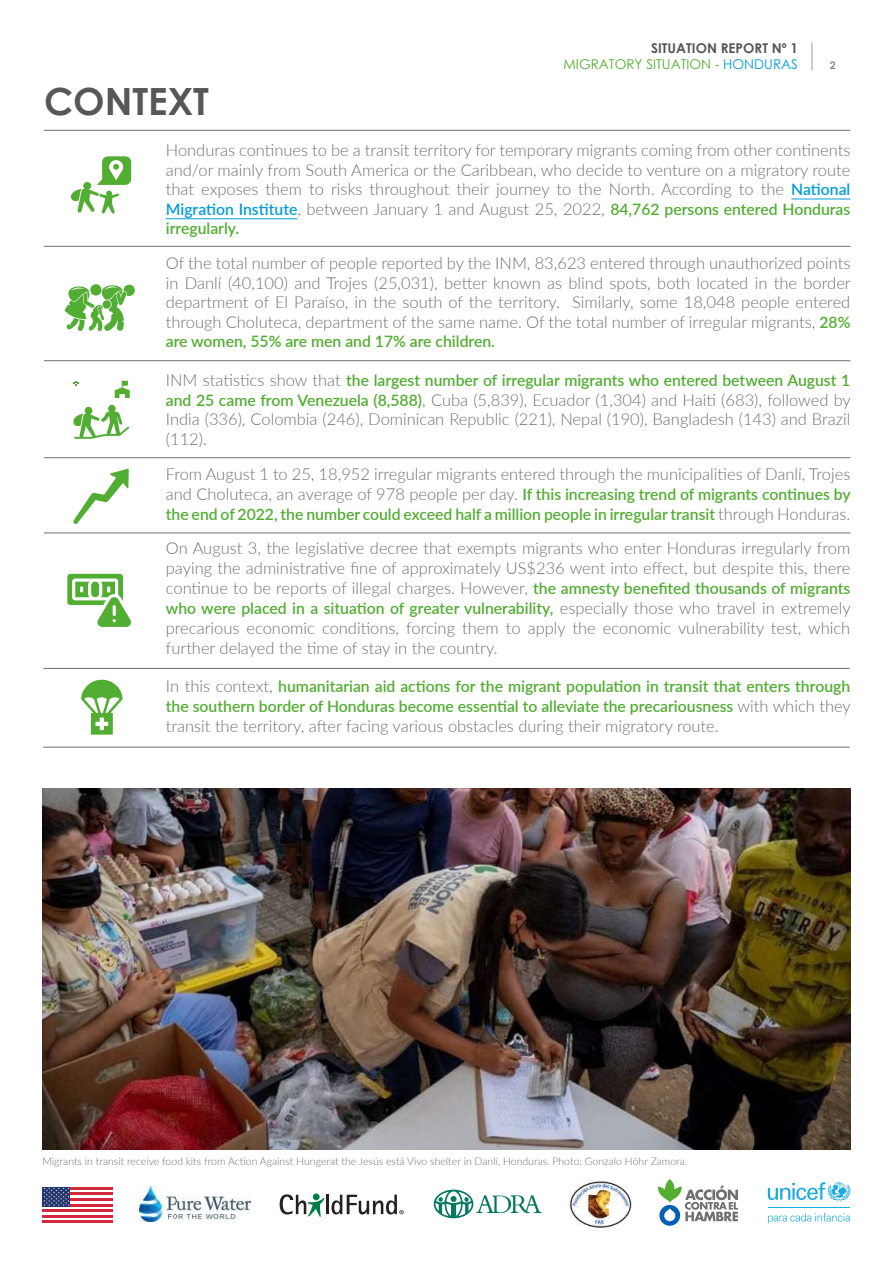
<style>
.page{position:relative;width:893px;height:1263px;background:#fff}
.page>*{position:absolute;margin:0;border:0;box-sizing:border-box;transform-origin:0 0}
.t1{font:700 37.5px "Century Gothic";color:#575756}
.t2{font:300 16.5px/19.8px "Lato";color:#707070;text-align:justify}
.t3{font:600 15.75px/19.8px "Lato";color:#52ad33}
.t4{font:13.5px/16.5px "Century Gothic";color:#52ae32;text-align:right}
.t5{font:300 10.5px "Lato";color:#707070}
.t6{font:700 10.5px "Century Gothic";color:#87898c}
.s1{font-weight:700;color:#575756}
.s2{color:#049cd9}
.s3{font-weight:600;font-size:15.75px;color:#049cd9}
.s4{font-weight:600;font-size:15.75px;color:#52ad33}
.s5{font-weight:300;font-size:16.5px;color:#707070}
</style>
<div class="page">
<svg style="left:811px;top:43px;width:1px;height:27px"></svg>
<svg style="left:768px;top:1182px;width:82px;height:20px"></svg>
<hr style="left:768px;top:1208px;width:82px;height:1px;background:#1cabe3">
<svg style="left:768px;top:1213px;width:82px;height:10px"></svg>
<svg style="left:433px;top:1189px;width:109px;height:29px"></svg>
<hr style="left:326px;top:1195px;width:3px;height:19px;background:#241f21">
<svg style="left:280px;top:1193px;width:44px;height:24px"></svg>
<svg style="left:331px;top:1195px;width:73px;height:19px"></svg>
<img style="left:570px;top:1180px;width:61px;height:48px">
<img style="left:140px;top:1185px;width:111px;height:37px">
<svg style="left:658px;top:1179px;width:80px;height:47px"></svg>
<hr style="left:43px;top:1187px;width:70px;height:2px;background:#d4293d">
<hr style="left:43px;top:1192px;width:70px;height:3px;background:#d4293d">
<hr style="left:43px;top:1198px;width:70px;height:3px;background:#d4293d">
<hr style="left:43px;top:1204px;width:70px;height:2px;background:#d4293d">
<hr style="left:43px;top:1209px;width:70px;height:3px;background:#d4293d">
<hr style="left:43px;top:1215px;width:70px;height:3px;background:#d4293d">
<hr style="left:43px;top:1220px;width:70px;height:3px;background:#d4293d">
<div style="left:43px;top:1187px;width:27px;height:19px;background:#24366b"></div>
<svg style="left:44px;top:1187px;width:25px;height:19px"></svg>
<hr style="left:791px;top:199px;width:59px;height:1px;background:#049cd9">
<hr style="left:166px;top:218px;width:131px;height:1px;background:#049cd9">
<hr style="left:44px;top:246px;width:806px;height:1px;background:#707070">
<hr style="left:44px;top:130px;width:806px;height:1px;background:#707070">
<hr style="left:44px;top:360px;width:806px;height:1px;background:#707070">
<hr style="left:44px;top:457px;width:806px;height:1px;background:#707070">
<hr style="left:43px;top:668px;width:807px;height:1px;background:#707070">
<hr style="left:43px;top:747px;width:807px;height:1px;background:#707070">
<hr style="left:44px;top:533px;width:806px;height:1px;background:#707070">
<svg style="left:81px;top:679px;width:42px;height:56px"></svg>
<svg style="left:71px;top:156px;width:60px;height:57px"></svg>
<svg style="left:73px;top:381px;width:6px;height:5px"></svg>
<svg style="left:73px;top:404px;width:56px;height:35px"></svg>
<svg style="left:115px;top:381px;width:15px;height:17px"></svg>
<svg style="left:73px;top:469px;width:56px;height:55px"></svg>
<img style="left:43px;top:789px;width:807px;height:360px">
<svg style="left:67px;top:574px;width:64px;height:53px"></svg>
<svg style="left:65px;top:284px;width:70px;height:47px"></svg>
<h1 class="t1" style="left:44px;top:73px;width:166px">CONTEXT</h1>
<p class="t4" style="left:564px;top:39px;width:236px"><span class="s1">SITUATION REPORT Nº 1<br></span>MIGRATORY SITUATION - <span class="s2">HONDURAS</span></p>
<p class="t6" style="left:830px;top:57px;width:7px">2</p>
<p class="t2" style="left:166px;top:139px;width:686px">Honduras continues to be a transit territory for temporary migrants coming from other continents and/or mainly from South America or the Caribbean, who decide to venture on a migratory route that exposes them to risks throughout their journey to the North. According to the <span class="s3">National Migration Institute</span>, between January 1 and August 25, 2022, <span class="s4">84,762 persons entered Honduras</span></p>
<p class="t3" style="left:166px;top:218px;width:75px">irregularly.</p>
<p class="t2" style="left:166px;top:252px;width:686px">Of the total number of people reported by the INM, 83,623 entered through unauthorized points in Danlí (40,100) and Trojes (25,031), better known as blind spots, both located in the border department of El Paraíso, in the south of the territory. Similarly, some 18,048 people entered through Choluteca, department of the same name. Of the total number of irregular migrants, <span class="s4">28%</span></p>
<p class="t3" style="left:166px;top:331px;width:331px">are women, 55% are men and 17% are children.</p>
<p class="t3" style="left:166px;top:370px;width:686px"><span class="s5">INM statistics show that</span> the largest number of irregular migrants who entered between August 1</p>
<p class="t2" style="left:166px;top:389px;width:686px"><span class="s4">and 25 came from Venezuela (8,588)</span>, Cuba (5,839), Ecuador (1,304) and Haiti (683), followed by India (336), Colombia (246), Dominican Republic (221), Nepal (190), Bangladesh (143) and Brazil (112).</p>
<p class="t2" style="left:166px;top:464px;width:686px">From August 1 to 25, 18,952 irregular migrants entered through the municipalities of Danlí, Trojes</p>
<p class="t3" style="left:166px;top:484px;width:686px"><span class="s5">and Choluteca, an average of 978 people per day.</span> If this increasing trend of migrants continues by the end of 2022, the number could exceed half a million people in irregular transit <span class="s5">through Honduras.</span></p>
<p class="t2" style="left:166px;top:538px;width:686px">On August 3, the legislative decree that exempts migrants who enter Honduras irregularly from paying the administrative fine of approximately US$236 went into effect, but despite this, there continue to be reports of illegal charges. However, <span class="s4">the amnesty benefited thousands of migrants</span></p>
<p class="t3" style="left:166px;top:598px;width:686px">who were placed in a situation of greater vulnerability, <span class="s5">especially those who travel in extremely</span></p>
<p class="t2" style="left:166px;top:617px;width:686px">precarious economic conditions, forcing them to apply the economic vulnerability test, which further delayed the time of stay in the country.</p>
<p class="t3" style="left:166px;top:676px;width:686px"><span class="s5">In this context,</span> humanitarian aid actions for the migrant population in transit that enters through the southern border of Honduras become essential to alleviate the precariousness <span class="s5">with which they</span></p>
<p class="t2" style="left:166px;top:715px;width:554px">transit the territory, after facing various obstacles during their migratory route.</p>
<p class="t5" style="left:43px;top:1154px;width:646px">Migrants in transit receive food kits from Action Against Hungerat the Jesús está Vivo shelter in Danlí, Honduras. Photo: Gonzalo Höhr Zamora.</p>
</div>
